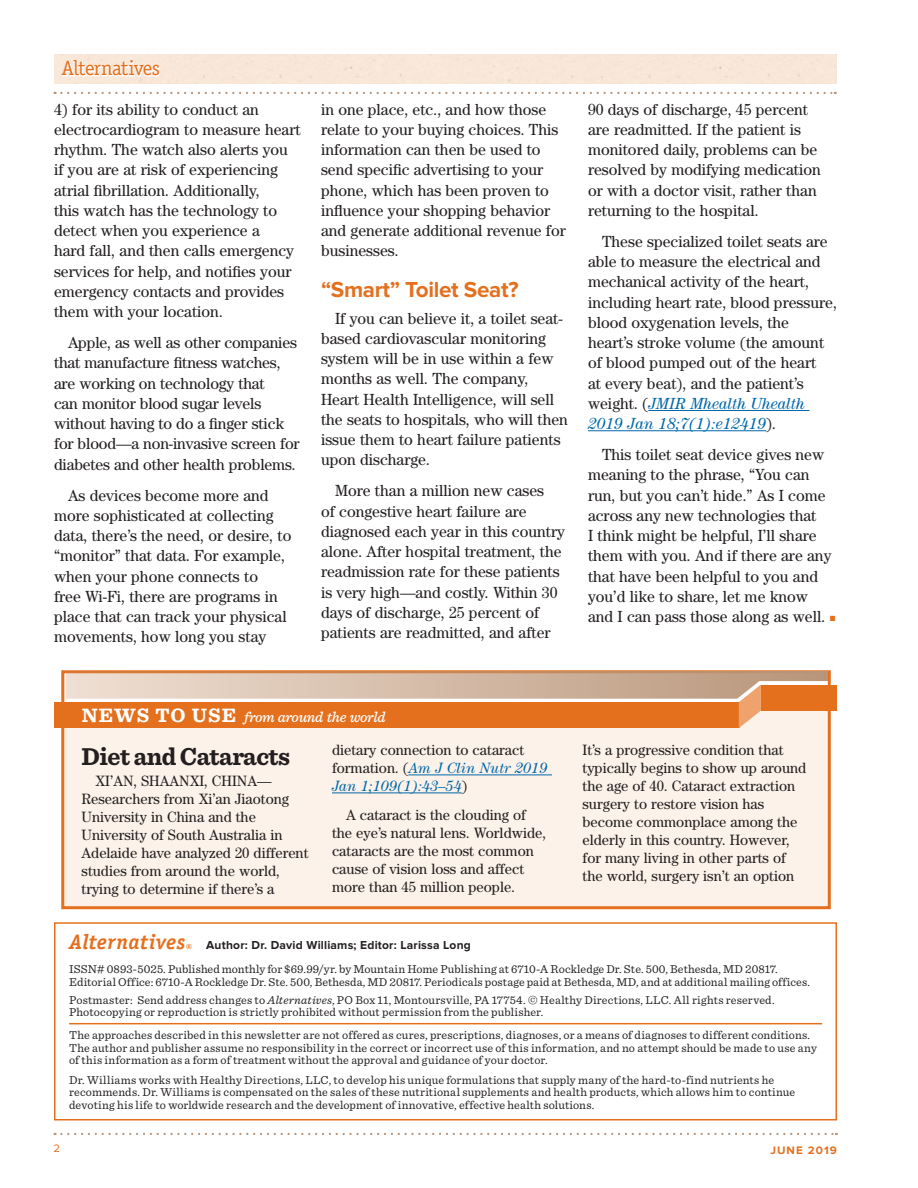
<style>
.page{position:relative;width:918px;height:1188px;background:#fff}
.page>*{position:absolute;margin:0;border:0;box-sizing:border-box;transform-origin:0 0}
.Alt_NewsToUse_Head{font:700 25.5px "Sentinel";letter-spacing:-.02em;color:#231f20}
.Alt_Subhead{font:700 22.5px "Proxima Nova";letter-spacing:-.015em;color:#e4701e}
.t1{font:italic 700 21px "Officina Serif Std";letter-spacing:.02em;color:#e4701e}
.t2{font:20.85px "Officina Serif Std";letter-spacing:-.045em;color:#e4701e}
.Alt_Body{font:16.2px/20.2px "Century Std";color:#231f20}
.Alt_Body-2{font:15px/18px "Century Std";color:#231f20}
.t3{font:italic 500 15px "Sentinel";letter-spacing:-.02em;color:#fff}
.Legal_text{font:12px/12.8px "Sentinel";letter-spacing:.015em;color:#231f20}
.Legal_Text_with_rule{font:12px/12.8px "Sentinel";letter-spacing:.015em;color:#231f20}
.t4{font:700 12px "Proxima Nova";letter-spacing:.02em;color:#231f20}
.t5{font:700 11.25px "Proxima Nova";letter-spacing:.09em;color:#e4701e}
.t6{font:11.25px "Proxima Nova";color:#e4701e}
.s1{font-style:italic;color:#0068a9}
.s2{font-family:"Proxima Nova";font-size:9px;color:#e4701e}
.s3{font-weight:700;font-style:normal;font-size:20.25px}
.s4{font-style:italic}
</style>
<div class="page">
<svg style="left:55px;top:1133px;width:782px;height:2px"></svg>
<div style="left:54px;top:54px;width:783px;height:29px;background:#f8e8d8"></div>
<svg style="left:55px;top:92px;width:781px;height:2px"></svg>
<div style="left:54px;top:922px;width:783px;height:198px;border:2px solid #e4701e"></div>
<hr style="left:69px;top:1023px;width:753px;height:1px;background:#e4701e">
<hr style="left:648px;top:410px;width:162px;height:1px;background:#0068a9">
<hr style="left:588px;top:430px;width:178px;height:1px;background:#0068a9">
<div style="left:61px;top:670px;width:770px;height:239px;background:#fdf2e9;border:3px solid #e4701e"></div>
<svg style="left:66px;top:671px;width:762px;height:10px;background:#d1ae93"></svg>
<div style="left:761px;top:685px;width:75px;height:26px;background:#e4701e"></div>
<svg style="left:66px;top:681px;width:762px;height:47px;background:#e29a66"></svg>
<hr style="left:408px;top:775px;width:144px;height:1px;background:#0068a9">
<hr style="left:332px;top:793px;width:130px;height:1px;background:#0068a9">
<p class="t2" style="left:62px;top:56px;width:100px">Alternatives</p>
<p class="Alt_Body" style="left:54px;top:99px;width:248px">4) for its ability to conduct an electrocardiogram to measure heart rhythm. The watch also alerts you if you are at risk of experiencing atrial fibrillation. Additionally,<br>this watch has the technology to detect when you experience a<br>hard fall, and then calls emergency services for help, and notifies your emergency contacts and provides them with your location.</p>
<p class="Alt_Body" style="left:54px;top:332px;width:247px;text-indent:14px">Apple, as well as other companies that manufacture fitness watches, are working on technology that<br>can monitor blood sugar levels without having to do a finger stick for blood—a non-invasive screen for diabetes and other health problems.</p>
<p class="Alt_Body" style="left:54px;top:485px;width:239px;text-indent:14px">As devices become more and more sophisticated at collecting data, there’s the need, or desire, to “monitor” that data. For example, when your phone connects to<br>free Wi-Fi, there are programs in place that can track your physical movements, how long you stay</p>
<p class="Alt_Body" style="left:321px;top:99px;width:246px">in one place, etc., and how those relate to your buying choices. This information can then be used to send specific advertising to your phone, which has been proven to influence your shopping behavior and generate additional revenue for businesses.</p>
<p class="Alt_Subhead" style="left:321px;top:276px;width:199px">“Smart” Toilet Seat?</p>
<p class="Alt_Body" style="left:321px;top:308px;width:248px;text-indent:14px">If you can believe it, a toilet seat&shy;based cardiovascular monitoring system will be in use within a few months as well. The company,<br>Heart Health Intelligence, will sell the seats to hospitals, who will then issue them to heart failure patients upon discharge.</p>
<p class="Alt_Body" style="left:321px;top:480px;width:246px;text-indent:14px">More than a million new cases<br>of congestive heart failure are diagnosed each year in this country alone. After hospital treatment, the readmission rate for these patients is very high—and costly. Within 30 days of discharge, 25 percent of patients are readmitted, and after</p>
<p class="Alt_Body" style="left:588px;top:99px;width:234px">90 days of discharge, 45 percent are readmitted. If the patient is monitored daily, problems can be resolved by modifying medication or with a doctor visit, rather than returning to the hospital.</p>
<p class="Alt_Body" style="left:588px;top:231px;width:250px;text-indent:14px">These specialized toilet seats are able to measure the electrical and mechanical activity of the heart, including heart rate, blood pressure, blood oxygenation levels, the heart’s stroke volume (the amount of blood pumped out of the heart<br>at every beat), and the patient’s weight. (<span class="s1">JMIR Mhealth Uhealth<br>2019 Jan 18;7(1):e12419</span>).</p>
<p class="Alt_Body" style="left:588px;top:444px;width:249px;text-indent:14px">This toilet seat device gives new meaning to the phrase, “You can run, but you can’t hide.” As I come across any new technologies that<br>I think might be helpful, I’ll share them with you. And if there are any that have been helpful to you and you’d like to share, let me know and I can pass those along as well. <span class="s2">■</span></p>
<p class="t3" style="left:82px;top:706px;width:305px"><span class="s3">NEWS TO USE</span> from around the world</p>
<p class="Alt_NewsToUse_Head" style="left:82px;top:737px;width:210px">Diet and Cataracts</p>
<p class="Alt_Body-2" style="left:82px;top:772px;width:229px;text-indent:14px">XI’AN, SHAANXI, CHINA—<br>Researchers from Xi’an Jiaotong<br>University in China and the<br>University of South Australia in<br>Adelaide have analyzed 20 different studies from around the world, trying to determine if there’s a</p>
<p class="Alt_Body-2" style="left:332px;top:741px;width:217px">dietary connection to cataract formation. (<span class="s1">Am J Clin Nutr 2019<br>Jan 1;109(1):43–54</span>)</p>
<p class="Alt_Body-2" style="left:332px;top:806px;width:216px;text-indent:14px">A cataract is the clouding of the eye’s natural lens. Worldwide, cataracts are the most common cause of vision loss and affect more than 45 million people.</p>
<p class="t1" style="left:69px;top:929px;width:125px">Alternatives<sub>®</sub></p>
<p class="t4" style="left:206px;top:938px;width:266px">Author: Dr. David Williams; Editor: Larissa Long</p>
<p class="Alt_Body-2" style="left:583px;top:741px;width:225px">It’s a progressive condition that typically begins to show up around the age of 40. Cataract extraction surgery to restore vision has become commonplace among the elderly in this country. However, for many living in other parts of the world, surgery isn’t an option</p>
<p class="Legal_text" style="left:69px;top:962px;width:742px">ISSN# 0893-5025. Published monthly for $69.99/yr. by Mountain Home Publishing at 6710-A Rockledge Dr. Ste. 500, Bethesda, MD 20817.<br>Editorial Office: 6710-A Rockledge Dr. Ste. 500, Bethesda, MD 20817. Periodicals postage paid at Bethesda, MD, and at additional mailing offices.</p>
<p class="Legal_Text_with_rule" style="left:69px;top:993px;width:707px">Postmaster: Send address changes to <span class="s4">Alternatives</span>, PO Box 11, Montoursville, PA 17754. © Healthy Directions, LLC. All rights reserved.<br>Photocopying or reproduction is strictly prohibited without permission from the publisher.</p>
<p class="Legal_text" style="left:69px;top:1028px;width:749px">The approaches described in this newsletter are not offered as cures, prescriptions, diagnoses, or a means of diagnoses to different conditions.<br>The author and publisher assume no responsibility in the correct or incorrect use of this information, and no attempt should be made to use any of this information as a form of treatment without the approval and guidance of your doctor.</p>
<p class="Legal_text" style="left:69px;top:1073px;width:728px">Dr. Williams works with Healthy Directions, LLC, to develop his unique formulations that supply many of the hard-to-find nutrients he recommends. Dr. Williams is compensated on the sales of these nutritional supplements and health products, which allows him to continue devoting his life to worldwide research and the development of innovative, effective health solutions.</p>
<p class="t6" style="left:53px;top:1142px;width:8px">2</p>
<p class="t5" style="left:770px;top:1143px;width:68px">JUNE 2019</p>
</div>
